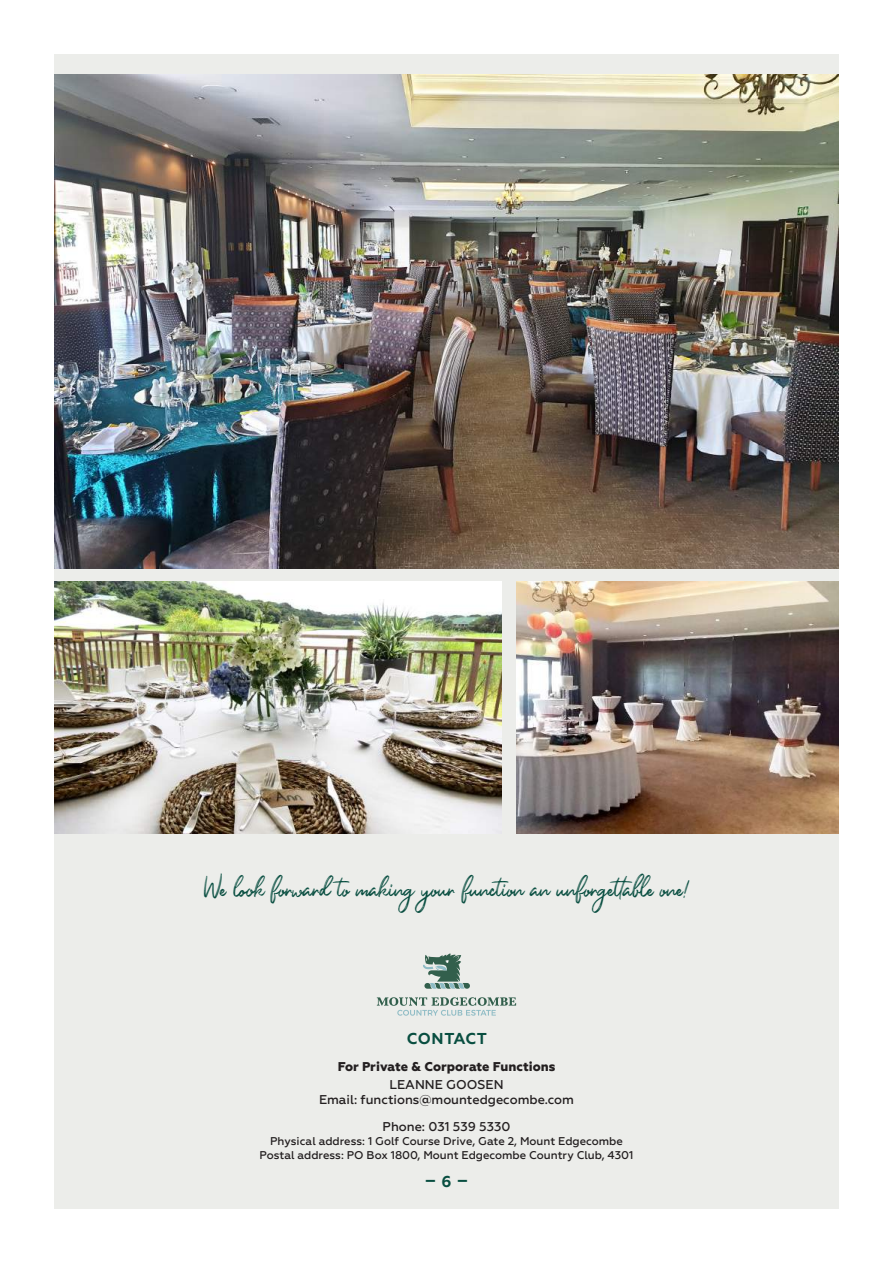
<style>
.page{position:relative;width:893px;height:1263px;background:#fff}
.page>*{position:absolute;margin:0;border:0;box-sizing:border-box;transform-origin:0 0}
.t1{font:34.5px "Orchide";color:#084e40}
.t2{font:700 15.75px "Geometria";letter-spacing:.035em;color:#084e40}
.t3{font:500 12.75px/14.2px "Geometria";color:#231f20;text-align:center}
.t4{font:800 12.75px "Geometria";color:#231f20}
.t5{font:500 11.25px/14.2px "Geometria";color:#231f20;text-align:center}
</style>
<div class="page">
<div style="left:54px;top:54px;width:785px;height:1155px;background:#ecedea"></div>
<svg style="left:377px;top:997px;width:139px;height:19px"></svg>
<svg style="left:423px;top:953px;width:47px;height:36px"></svg>
<img style="left:54px;top:74px;width:785px;height:494px">
<img style="left:54px;top:582px;width:448px;height:251px">
<img style="left:516px;top:582px;width:323px;height:251px">
<h1 class="t1" style="left:204px;top:870px;width:487px">We look forward to making your function an unforgettable one!</h1>
<h2 class="t2" style="left:407px;top:1029px;width:82px">CONTACT</h2>
<p class="t4" style="left:338px;top:1059px;width:219px">For Private &amp; Corporate Functions</p>
<p class="t3" style="left:319px;top:1078px;width:256px">LEANNE GOOSEN<br>Email: functions@mountedgecombe.com</p>
<p class="t3" style="left:383px;top:1119px;width:129px">Phone: 031 539 5330</p>
<p class="t5" style="left:260px;top:1134px;width:375px">Physical address: 1 Golf Course Drive, Gate 2, Mount Edgecombe<br>Postal address: PO Box 1800, Mount Edgecombe Country Club, 4301</p>
<h2 class="t2" style="left:424px;top:1172px;width:46px">– 6 –</h2>
</div>
